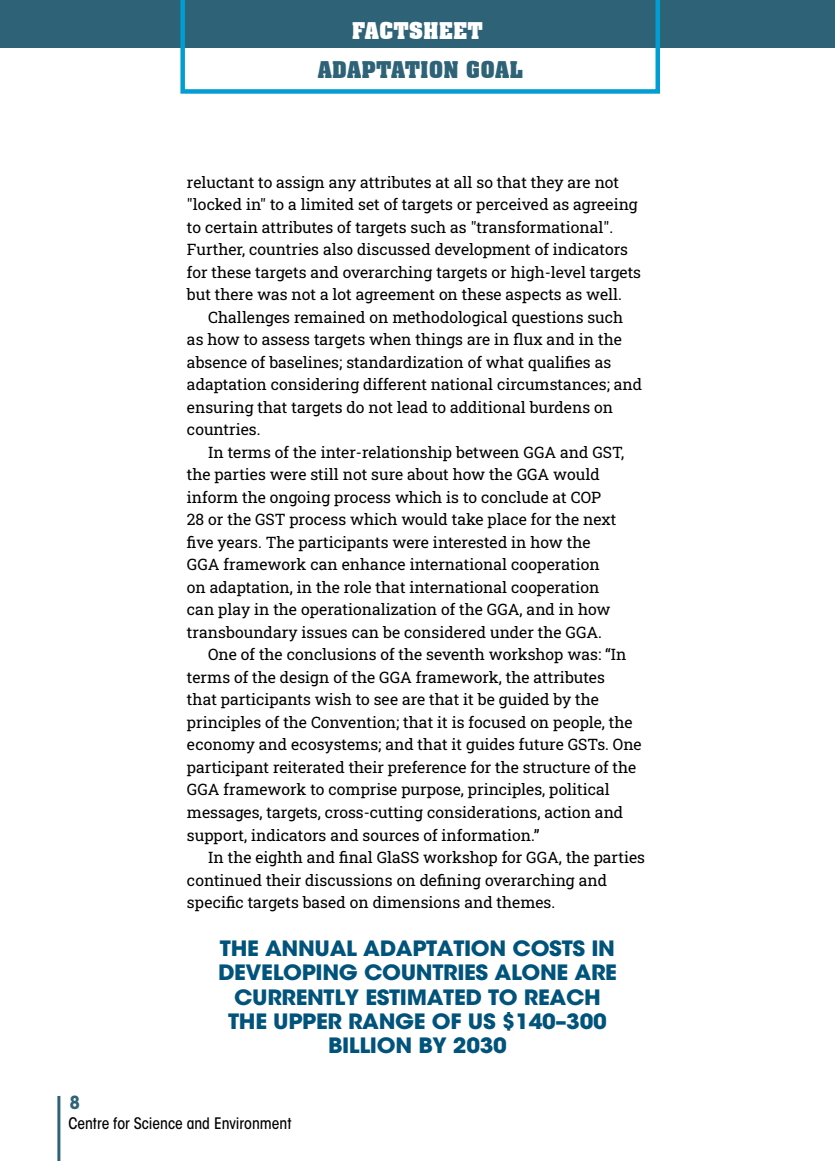
<style>
.page{position:relative;width:835px;height:1161px;background:#fff}
.page>*{position:absolute;margin:0;border:0;box-sizing:border-box;transform-origin:0 0}
.t1{font:700 22.5px "Aachen BT";color:#2e6377}
.t2{font:700 22.5px "Aachen BT";color:#fff}
.t3{font:700 21px/24px "ITC Avant Garde Std";letter-spacing:-.015em;color:#00537b;text-align:center;scale:1.06 1}
.t4{font:700 condensed 18px "ITC Avant Garde Std";color:#2e6377}
.t5{font:15.75px/22.5px "Roboto Slab";color:#000}
.t6{font:500 condensed 15.75px "ITC Avant Garde Std";color:#000}
</style>
<div class="page">
<div style="left:0;top:0;width:835px;height:48px;background:#2e6377"></div>
<svg style="left:180px;top:0;width:480px;height:94px"></svg>
<hr style="left:57px;top:1096px;width:3px;height:65px;background:#2e6377">
<h1 class="t2" style="left:352px;top:17px;width:133px">FACTSHEET</h1>
<h1 class="t1" style="left:318px;top:56px;width:207px">ADAPTATION GOAL</h1>
<p class="t4" style="left:70px;top:1091px;width:12px">8</p>
<p class="t5" style="left:187px;top:170px;width:456px">reluctant to assign any attributes at all so that they are not "locked in" to a limited set of targets or perceived as agreeing to certain attributes of targets such as "transformational".<br>Further, countries also discussed development of indicators for these targets and overarching targets or high-level targets but there was not a lot agreement on these aspects as well.</p>
<p class="t5" style="left:187px;top:305px;width:457px;text-indent:21px">Challenges remained on methodological questions such as how to assess targets when things are in flux and in the absence of baselines; standardization of what qualifies as adaptation considering different national circumstances; and ensuring that targets do not lead to additional burdens on countries.</p>
<p class="t5" style="left:187px;top:440px;width:439px;text-indent:21px">In terms of the inter-relationship between GGA and GST, the parties were still not sure about how the GGA would inform the ongoing process which is to conclude at COP<br>28 or the GST process which would take place for the next five years. The participants were interested in how the GGA framework can enhance international cooperation<br>on adaptation, in the role that international cooperation can play in the operationalization of the GGA, and in how transboundary issues can be considered under the GGA.</p>
<p class="t5" style="left:187px;top:643px;width:456px;text-indent:21px">One of the conclusions of the seventh workshop was: “In terms of the design of the GGA framework, the attributes<br>that participants wish to see are that it be guided by the principles of the Convention; that it is focused on people, the economy and ecosystems; and that it guides future GSTs. One participant reiterated their preference for the structure of the GGA framework to comprise purpose, principles, political messages, targets, cross-cutting considerations, action and support, indicators and sources of information.”</p>
<p class="t5" style="left:187px;top:845px;width:460px;text-indent:21px">In the eighth and final GlaSS workshop for GGA, the parties continued their discussions on defining overarching and specific targets based on dimensions and themes.</p>
<h2 class="t3" style="left:218px;top:936px;width:378px">THE ANNUAL ADAPTATION COSTS IN<br>DEVELOPING COUNTRIES ALONE ARE<br>CURRENTLY ESTIMATED TO REACH<br>THE UPPER RANGE OF US $140–300<br>BILLION BY 2030</h2>
<p class="t6" style="left:68px;top:1113px;width:225px">Centre for Science and Environment</p>
</div>
